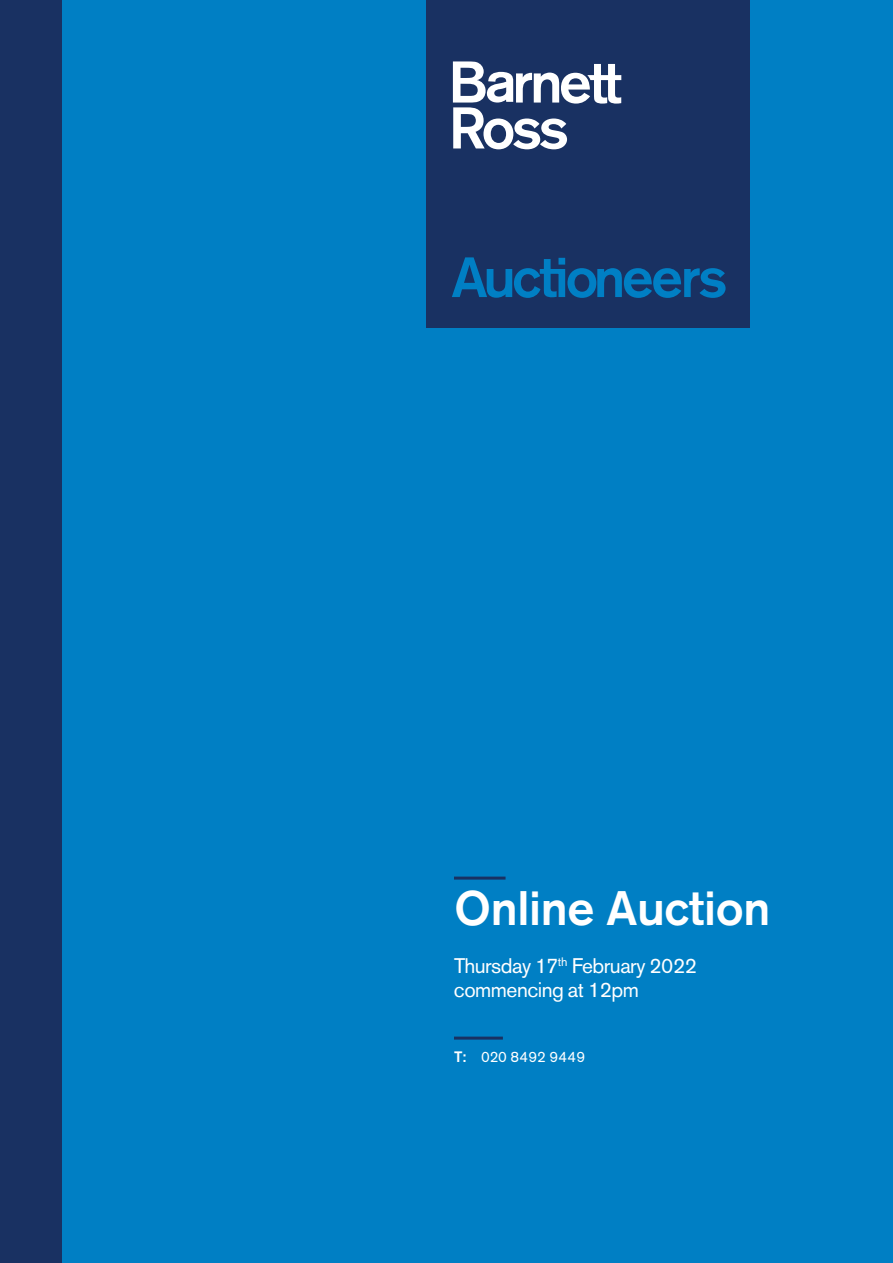
<style>
.page{position:relative;width:893px;height:1263px;background:#007fc4}
.page>*{position:absolute;margin:0;border:0;box-sizing:border-box;transform-origin:0 0}
.t1{font:500 48px "Akzidenz Grotesk Pro";letter-spacing:-.005em;color:#fff}
.t2{font:21px/24px "Akzidenz Grotesk Pro";letter-spacing:-.025em;color:#fff}
.t3{font:15px "Akzidenz Grotesk Pro";letter-spacing:.015em;color:#fff}
.s1{font-weight:500}
</style>
<div class="page">
<div style="left:0;top:0;width:61px;height:1263px;background:#193162"></div>
<div style="left:426px;top:0;width:323px;height:327px;background:#193162"></div>
<svg style="left:453px;top:61px;width:168px;height:88px"></svg>
<svg style="left:452px;top:257px;width:274px;height:41px"></svg>
<hr style="left:454px;top:876px;width:52px;height:3px;background:#193162">
<hr style="left:454px;top:1036px;width:49px;height:3px;background:#193162">
<h1 class="t1" style="left:454px;top:877px;width:318px">Online Auction</h1>
<p class="t2" style="left:454px;top:953px;width:244px">Thursday 17<sup>th</sup> February 2022 commencing at 12pm</p>
<p class="t3" style="left:454px;top:1047px;width:133px"><span class="s1">T:</span> 020 8492 9449</p>
</div>
